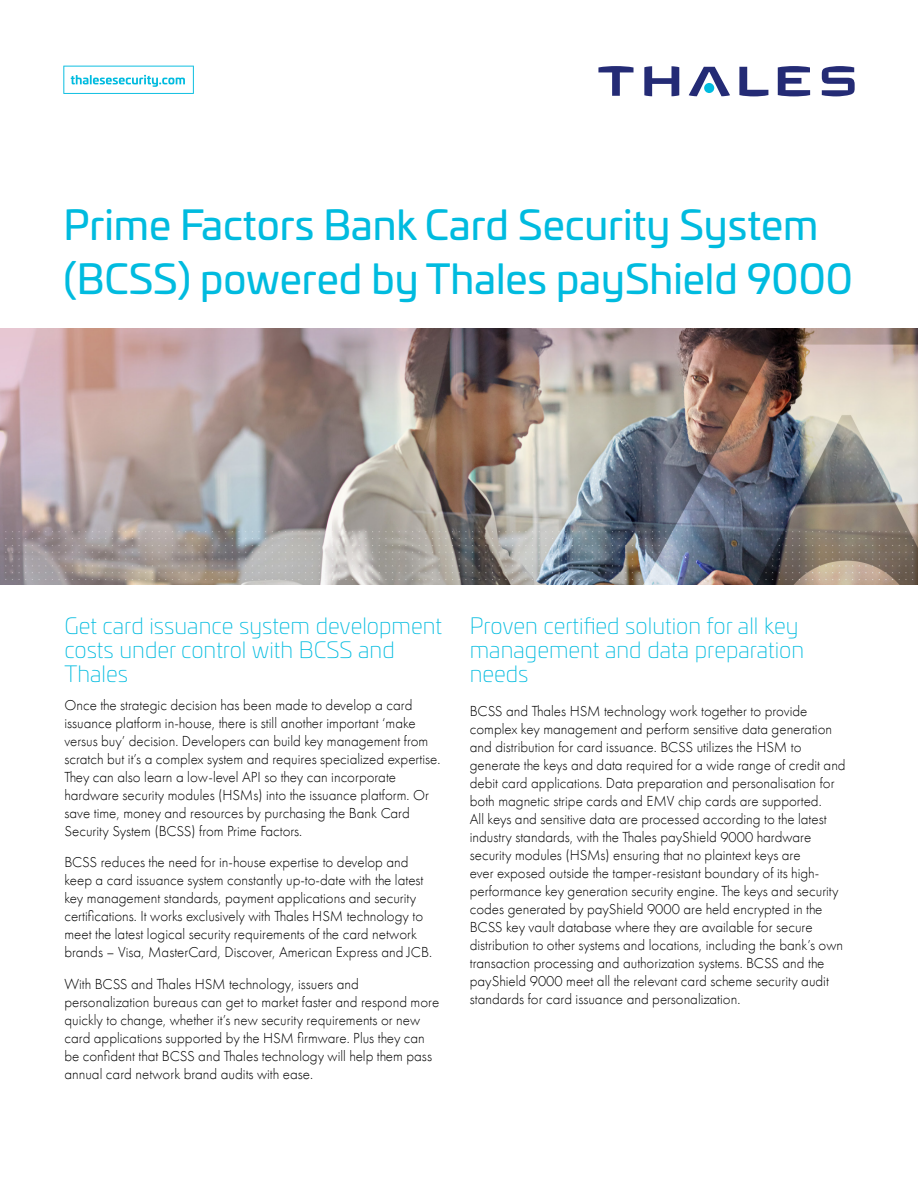
<style>
.page{position:relative;width:918px;height:1188px;background:#fff}
.page>*{position:absolute;margin:0;border:0;box-sizing:border-box;transform-origin:0 0}
.t1{font:40.5px/54px "Univia Pro";color:#00bbdf}
.t2{font:200 22.5px/24px "Univia Pro";color:#00bbdf}
.t3{font:300 15px/18px "Futura PT";color:#000}
</style>
<div class="page">
<svg style="left:822px;top:66px;width:33px;height:30px"></svg>
<svg style="left:778px;top:66px;width:32px;height:30px"></svg>
<svg style="left:739px;top:67px;width:29px;height:29px"></svg>
<svg style="left:689px;top:67px;width:41px;height:29px"></svg>
<div style="left:704px;top:83px;width:10px;height:10px;background:#00bbdf;border-radius:50%"></div>
<svg style="left:644px;top:66px;width:35px;height:30px"></svg>
<svg style="left:598px;top:66px;width:36px;height:30px"></svg>
<svg style="left:63px;top:66px;width:131px;height:28px"></svg>
<img style="left:0;top:328px;width:918px;height:257px">
<h1 class="t1" style="left:63px;top:196px;width:791px">Prime Factors Bank Card Security System (BCSS) powered by Thales payShield 9000</h1>
<h2 class="t2" style="left:64px;top:612px;width:379px">Get card issuance system development costs under control with BCSS and<br>Thales</h2>
<p class="t3" style="left:64px;top:696px;width:378px">Once the strategic decision has been made to develop a card issuance platform in-house, there is still another important ‘make versus buy’ decision. Developers can build key management from scratch but it’s a complex system and requires specialized expertise.<br>They can also learn a low-level API so they can incorporate hardware security modules (HSMs) into the issuance platform. Or save time, money and resources by purchasing the Bank Card Security System (BCSS) from Prime Factors.</p>
<p class="t3" style="left:64px;top:853px;width:369px">BCSS reduces the need for in-house expertise to develop and keep a card issuance system constantly up-to-date with the latest key management standards, payment applications and security certifications. It works exclusively with Thales HSM technology to meet the latest logical security requirements of the card network brands – Visa, MasterCard, Discover, American Express and JCB.</p>
<p class="t3" style="left:64px;top:975px;width:376px">With BCSS and Thales HSM technology, issuers and personalization bureaus can get to market faster and respond more quickly to change, whether it’s new security requirements or new card applications supported by the HSM firmware. Plus they can be confident that BCSS and Thales technology will help them pass annual card network brand audits with ease.</p>
<h2 class="t2" style="left:470px;top:612px;width:336px">Proven certified solution for all key management and data preparation needs</h2>
<p class="t3" style="left:470px;top:702px;width:377px">BCSS and Thales HSM technology work together to provide complex key management and perform sensitive data generation and distribution for card issuance. BCSS utilizes the HSM to generate the keys and data required for a wide range of credit and debit card applications. Data preparation and personalisation for both magnetic stripe cards and EMV chip cards are supported.<br>All keys and sensitive data are processed according to the latest industry standards, with the Thales payShield 9000 hardware security modules (HSMs) ensuring that no plaintext keys are<br>ever exposed outside the tamper-resistant boundary of its high&shy;performance key generation security engine. The keys and security codes generated by payShield 9000 are held encrypted in the BCSS key vault database where they are available for secure distribution to other systems and locations, including the bank’s own transaction processing and authorization systems. BCSS and the payShield 9000 meet all the relevant card scheme security audit standards for card issuance and personalization.</p>
</div>
